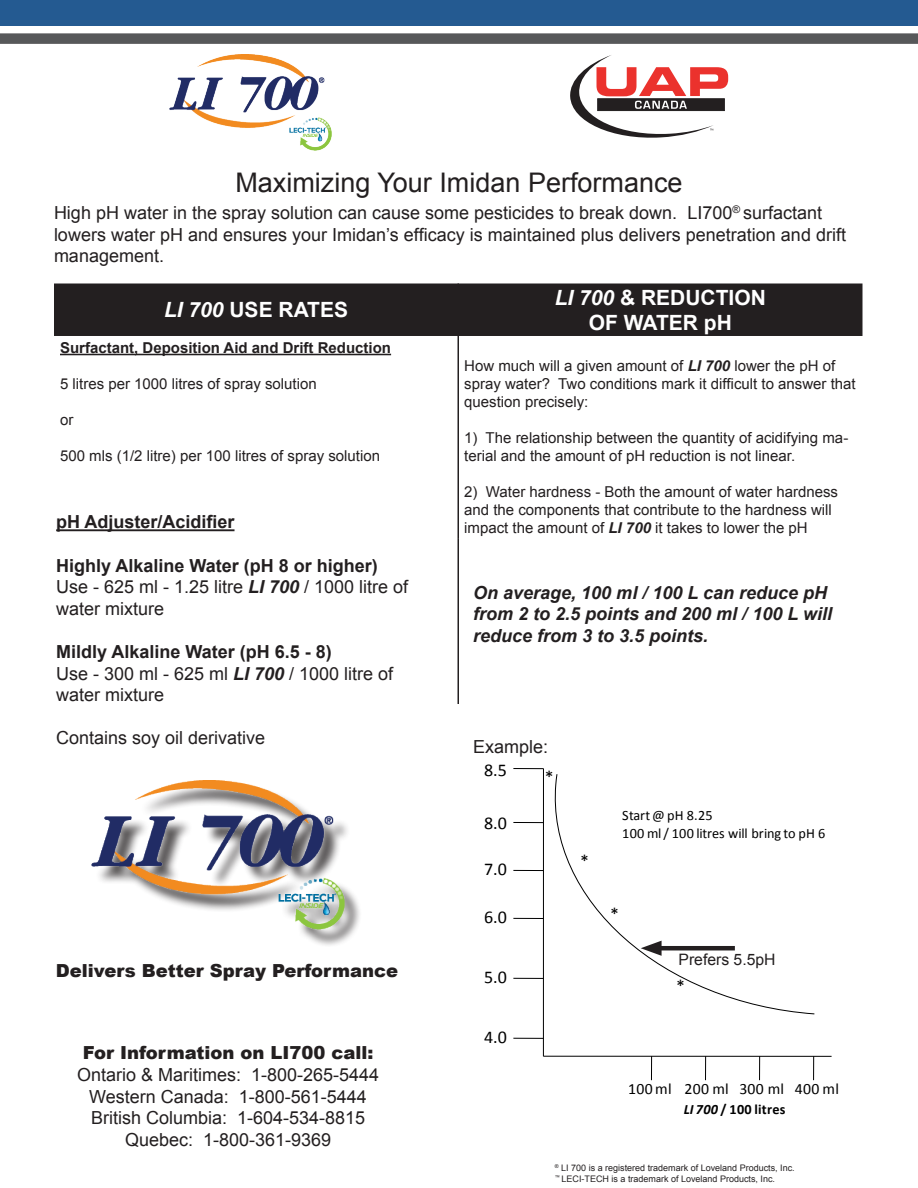
<style>
.page{position:relative;width:918px;height:1188px;background:#fff}
.page>*{position:absolute;margin:0;border:0;box-sizing:border-box;transform-origin:0 0}
.t1{font:27px "Arial";color:#231f20}
.t2{font:700 21px "Arial";color:#fff}
.t3{font:18px/21.6px "Arial";color:#231f20}
.t4{font:700 18px "Arial";color:#231f20}
.t5{font:italic 700 18px/21.6px "Arial";color:#231f20}
.t6{font:900 18px "Arial";color:#231f20}
.t7{font:18px "Calibri";color:#000}
.t8{font:15.75px "Calibri";letter-spacing:.015em;color:#000}
.t9{font:15.75px "Arial";color:#231f20}
.t10{font:15px/18px "Arial";color:#231f20}
.t11{font:700 15px "Arial";color:#231f20}
.t12{font:14.25px/17.2px "Calibri";color:#000}
.t13{font:700 14.25px "Calibri";letter-spacing:.02em;color:#000}
.t14{font:9px "Arial";color:#231f20}
.s1{font-style:italic}
.s2{font-weight:700;font-style:italic}
</style>
<div class="page">
<svg style="left:0;top:33px;width:918px;height:105px"></svg>
<div style="left:54px;top:284px;width:808px;height:52px;background:#231f20"></div>
<hr style="left:458px;top:283px;width:1px;height:53px;background:#231f20">
<hr style="left:458px;top:336px;width:1px;height:203px;background:#231f20">
<hr style="left:458px;top:539px;width:1px;height:263px;background:#231f20">
<hr style="left:60px;top:354px;width:331px;height:1px;background:#231f20">
<img style="left:170px;top:55px;width:162px;height:96px">
<div style="left:0;top:0;width:918px;height:26px;background:#245a91"></div>
<hr style="left:543px;top:769px;width:1px;height:287px;background:#000">
<hr style="left:543px;top:1056px;width:289px;height:1px;background:#000">
<hr style="left:513px;top:768px;width:30px;height:1px;background:#000">
<hr style="left:513px;top:870px;width:30px;height:1px;background:#000">
<hr style="left:513px;top:918px;width:30px;height:1px;background:#000">
<hr style="left:513px;top:978px;width:30px;height:1px;background:#000">
<hr style="left:513px;top:1038px;width:30px;height:1px;background:#000">
<hr style="left:513px;top:822px;width:30px;height:1px;background:#000">
<svg style="left:813px;top:1056px;width:1px;height:24px"></svg>
<svg style="left:759px;top:1056px;width:1px;height:24px"></svg>
<svg style="left:705px;top:1056px;width:1px;height:24px"></svg>
<svg style="left:651px;top:1056px;width:1px;height:24px"></svg>
<svg style="left:554px;top:774px;width:261px;height:241px"></svg>
<hr style="left:653px;top:946px;width:82px;height:4px;background:#231f20">
<svg style="left:641px;top:941px;width:21px;height:15px"></svg>
<div style="left:679px;top:954px;width:97px;height:20px;background:#fff"></div>
<hr style="left:56px;top:529px;width:179px;height:2px;background:#231f20">
<div style="left:449px;top:704px;width:19px;height:314px;background:#fff"></div>
<div style="left:95px;top:783px;width:267px;height:164px;background:#231f20;opacity:.75"></div>
<img style="left:92px;top:780px;width:252px;height:149px">
<p class="t1" style="left:235px;top:165px;width:449px">Maximizing Your Imidan Performance</p>
<p class="t3" style="left:54px;top:202px;width:794px">High pH water in the spray solution can cause some pesticides to break down. LI700<sup>®</sup> surfactant lowers water pH and ensures your Imidan’s efficacy is maintained plus delivers penetration and drift management.</p>
<p class="t2" style="left:164px;top:296px;width:185px"><span class="s1">LI 700</span> USE RATES</p>
<p class="t2" style="left:555px;top:283px;width:213px"><span class="s1">LI 700</span> &amp; REDUCTION</p>
<p class="t2" style="left:589px;top:309px;width:145px">OF WATER pH</p>
<p class="t11" style="left:60px;top:338px;width:333px">Surfactant, Deposition Aid and Drift Reduction</p>
<p class="t10" style="left:60px;top:375px;width:258px">5 litres per 1000 litres of spray solution</p>
<p class="t10" style="left:60px;top:411px;width:15px">or</p>
<p class="t10" style="left:60px;top:447px;width:322px">500 mls (1/2 litre) per 100 litres of spray solution</p>
<p class="t4" style="left:56px;top:510px;width:180px">pH Adjuster/Acidifier</p>
<p class="t4" style="left:56px;top:553px;width:323px">Highly Alkaline Water (pH 8 or higher)</p>
<p class="t3" style="left:56px;top:576px;width:354px">Use - 625 ml - 1.25 litre <span class="s2">LI 700</span> / 1000 litre of water mixture</p>
<p class="t4" style="left:56px;top:640px;width:277px">Mildly Alkaline Water (pH 6.5 - 8)</p>
<p class="t3" style="left:56px;top:663px;width:339px">Use - 300 ml - 625 ml <span class="s2">LI 700</span> / 1000 litre of</p>
<p class="t3" style="left:56px;top:684px;width:110px">water mixture</p>
<p class="t3" style="left:56px;top:727px;width:211px">Contains soy oil derivative</p>
<p class="t4" style="left:60px;top:583px;width:323px">Highly Alkaline Water (pH 8 or higher)</p>
<p class="t4" style="left:60px;top:669px;width:277px">Mildly Alkaline Water (pH 6.5 - 8)</p>
<p class="t6" style="left:56px;top:958px;width:344px">Delivers Better Spray Performance</p>
<p class="t6" style="left:83px;top:1040px;width:292px">For Information on LI700 call:</p>
<p class="t3" style="left:77px;top:1064px;width:304px">Ontario &amp; Maritimes: 1-800-265-5444</p>
<p class="t3" style="left:89px;top:1086px;width:279px">Western Canada: 1-800-561-5444</p>
<p class="t3" style="left:91px;top:1107px;width:276px">British Columbia: 1-604-534-8815</p>
<p class="t3" style="left:125px;top:1129px;width:208px">Quebec: 1-800-361-9369</p>
<p class="t10" style="left:464px;top:357px;width:393px">How much will a given amount of <span class="s2">LI 700</span> lower the pH of spray water? Two conditions mark it difficult to answer that question precisely:</p>
<p class="t10" style="left:464px;top:429px;width:386px">1) The relationship between the quantity of acidifying ma&shy;terial and the amount of pH reduction is not linear.</p>
<p class="t10" style="left:464px;top:483px;width:375px">2) Water hardness - Both the amount of water hardness and the components that contribute to the hardness will impact the amount of <span class="s2">LI 700</span> it takes to lower the pH</p>
<p class="t5" style="left:473px;top:582px;width:360px">On average, 100 ml / 100 L can reduce pH from 2 to 2.5 points and 200 ml / 100 L will reduce from 3 to 3.5 points.</p>
<p class="t3" style="left:473px;top:736px;width:77px">Example:</p>
<p class="t7" style="left:484px;top:759px;width:24px">8.5</p>
<p class="t7" style="left:484px;top:812px;width:24px">8.0</p>
<p class="t7" style="left:484px;top:858px;width:24px">7.0</p>
<p class="t7" style="left:484px;top:906px;width:24px">6.0</p>
<p class="t7" style="left:484px;top:966px;width:24px">5.0</p>
<p class="t7" style="left:484px;top:1026px;width:24px">4.0</p>
<p class="t7" style="left:545px;top:766px;width:10px">*</p>
<p class="t7" style="left:580px;top:850px;width:10px">*</p>
<p class="t12" style="left:622px;top:807px;width:205px">Start @ pH 8.25<br>100 ml / 100 litres will bring to pH 6</p>
<p class="t7" style="left:610px;top:903px;width:10px">*</p>
<p class="t9" style="left:679px;top:949px;width:99px">Prefers 5.5pH</p>
<p class="t7" style="left:676px;top:975px;width:10px">*</p>
<p class="t8" style="left:628px;top:1079px;width:212px">100 ml 200 ml 300 ml 400 ml</p>
<p class="t13" style="left:684px;top:1100px;width:103px"><span class="s1">LI 700</span> / 100 litres</p>
<p class="t14" style="left:555px;top:1162px;width:241px"><sup>®</sup> LI 700 is a registered trademark of Loveland Products, Inc.</p>
<p class="t14" style="left:555px;top:1173px;width:222px"><sup>™</sup> LECI-TECH is a trademark of Loveland Products, Inc.</p>
</div>
